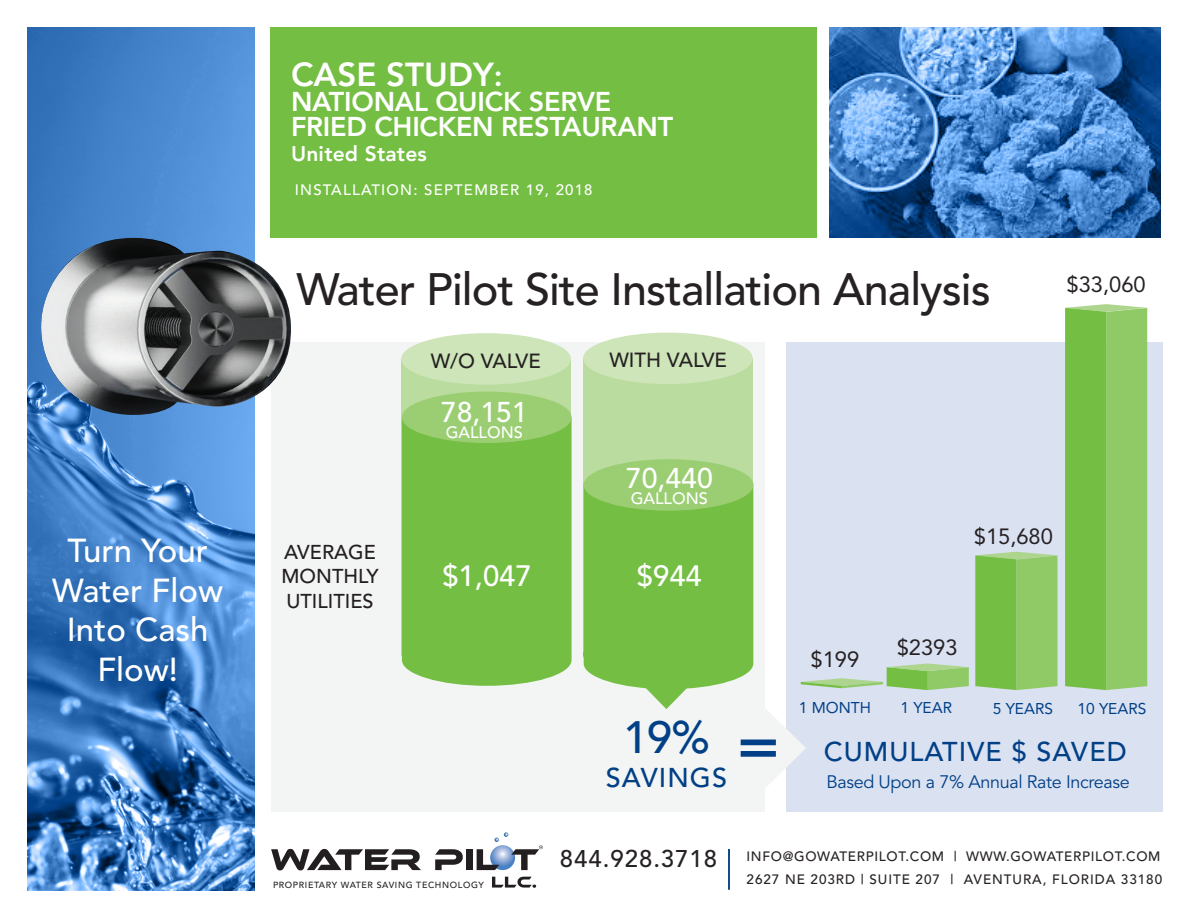
<style>
.page{position:relative;width:1188px;height:918px;background:#fff}
.page>*{position:absolute;margin:0;border:0;box-sizing:border-box;transform-origin:0 0}
.t1{font:500 45px "Avenir";letter-spacing:-.02em;color:#262123}
.t2{font:500 45px "Avenir";color:#014086}
.t3{font:500 33px/39.6px "Avenir";color:#fff;text-align:center}
.t4{font:800 33px "Avenir";color:#fff}
.t5{font:500 29.25px "Avenir";color:#fff}
.t6{font:500 28.35px "Avenir";color:#fff}
.t7{font:800 27px "Avenir";letter-spacing:-.01em;color:#fff}
.t8{font:500 27px "Avenir";letter-spacing:.04em;color:#014086}
.t9{font:500 24px "Avenir";letter-spacing:.04em;color:#262123}
.t10{font:21.9px "Avenir";color:#262123}
.t11{font:800 21px "Avenir";letter-spacing:.01em;color:#fff}
.t12{font:500 20.4px "Avenir";color:#262123}
.t13{font:500 19.95px/24.9px "Avenir";color:#231f20}
.t14{font:18px "Avenir";letter-spacing:-.02em;color:#014086}
.t15{font:500 16.35px "Avenir";color:#fff}
.t16{font:15.6px "Avenir";color:#014086}
.t17{font:500 15px "Avenir";letter-spacing:.08em;color:#fff}
.t18{font:500 13.5px "Avenir";letter-spacing:.07em;color:#262123}
.t19{font:500 13.5px "Avenir";letter-spacing:.05em;color:#262123}
.t20{font:500 8.85px "Avenir";letter-spacing:.07em;color:#231f20}
.s1{font-size:30px}
</style>
<div class="page">
<div style="left:271px;top:342px;width:493px;height:470px;background:#f3f4f4"></div>
<img style="left:27px;top:27px;width:228px;height:864px">
<div style="left:270px;top:27px;width:546px;height:211px;background:#74bf43"></div>
<img style="left:829px;top:27px;width:332px;height:211px">
<svg style="left:271px;top:849px;width:150px;height:21px"></svg>
<svg style="left:435px;top:849px;width:28px;height:21px"></svg>
<div style="left:466px;top:849px;width:7px;height:21px;background:#231f20"></div>
<svg style="left:492px;top:877px;width:44px;height:11px"></svg>
<svg style="left:477px;top:832px;width:66px;height:38px"></svg>
<img style="left:41px;top:238px;width:250px;height:177px">
<div style="left:786px;top:342px;width:376px;height:470px;background:#dae1f1"></div>
<svg style="left:975px;top:552px;width:82px;height:138px"></svg>
<svg style="left:1065px;top:304px;width:82px;height:386px"></svg>
<div style="left:401px;top:359px;width:170px;height:296px;background:#bbdc9f"></div>
<div style="left:401px;top:333px;width:170px;height:52px;background:#cee5b9;border-radius:50%"></div>
<div style="left:402px;top:420px;width:170px;height:266px;background:#74bf43"></div>
<div style="left:402px;top:392px;width:170px;height:51px;background:#9bce73;border-radius:50%"></div>
<div style="left:583px;top:358px;width:170px;height:297px;background:#bbdc9f"></div>
<div style="left:583px;top:333px;width:170px;height:51px;background:#cee5b9;border-radius:50%"></div>
<div style="left:584px;top:459px;width:169px;height:52px;background:#9bce73;border-radius:50%"></div>
<svg style="left:584px;top:483px;width:385px;height:306px"></svg>
<hr style="left:728px;top:849px;width:2px;height:41px;background:#014086">
<p class="t3" style="left:68px;top:532px;width:142px">Turn Your</p>
<p class="t3" style="left:52px;top:571px;width:172px">Water Flow<br>Into Cash<br>Flow!</p>
<p class="t4" style="left:291px;top:55px;width:213px">CASE STUDY<span class="s1">:</span></p>
<p class="t7" style="left:291px;top:86px;width:322px">NATIONAL QUICK SERVE</p>
<p class="t7" style="left:291px;top:111px;width:384px">FRIED CHICKEN RESTAURANT</p>
<p class="t11" style="left:291px;top:142px;width:137px">United States</p>
<p class="t17" style="left:295px;top:181px;width:299px">INSTALLATION: SEPTEMBER 19, 2018</p>
<p class="t1" style="left:296px;top:264px;width:696px">Water Pilot Site Installation Analysis</p>
<p class="t12" style="left:431px;top:349px;width:112px">W/O VALVE</p>
<p class="t12" style="left:609px;top:349px;width:119px">WITH VALVE</p>
<p class="t13" style="left:282px;top:540px;width:99px">AVERAGE<br>MONTHLY</p>
<p class="t13" style="left:286px;top:589px;width:89px">UTILITIES</p>
<p class="t6" style="left:441px;top:395px;width:88px">78,151</p>
<p class="t15" style="left:446px;top:423px;width:79px">GALLONS</p>
<p class="t6" style="left:626px;top:461px;width:88px">70,440</p>
<p class="t15" style="left:631px;top:489px;width:79px">GALLONS</p>
<p class="t5" style="left:442px;top:559px;width:91px">$1,047</p>
<p class="t5" style="left:637px;top:559px;width:67px">$944</p>
<p class="t10" style="left:811px;top:646px;width:50px">$199</p>
<p class="t10" style="left:974px;top:523px;width:81px">$15,680</p>
<p class="t10" style="left:897px;top:635px;width:62px">$2393</p>
<p class="t16" style="left:799px;top:698px;width:74px">1 MONTH</p>
<p class="t16" style="left:900px;top:699px;width:53px">1 YEAR</p>
<p class="t16" style="left:993px;top:700px;width:62px">5 YEARS</p>
<p class="t10" style="left:1067px;top:271px;width:81px">$33,060</p>
<p class="t16" style="left:1077px;top:700px;width:71px">10 YEARS</p>
<p class="t20" style="left:273px;top:880px;width:212px">PROPRIETARY WATER SAVING TECHNOLOGY</p>
<p class="t2" style="left:623px;top:711px;width:88px">19%</p>
<p class="t8" style="left:606px;top:762px;width:123px">SAVINGS</p>
<p class="t8" style="left:824px;top:736px;width:305px">CUMULATIVE $ SAVED</p>
<p class="t14" style="left:826px;top:771px;width:305px">Based Upon a 7% Annual Rate Increase</p>
<p class="t9" style="left:560px;top:845px;width:159px">844.928.3718</p>
<p class="t19" style="left:747px;top:848px;width:415px">INFO@GOWATERPILOT.COM | WWW.GOWATERPILOT.COM</p>
<p class="t18" style="left:747px;top:871px;width:417px">2627 NE 203RD | SUITE 207 | AVENTURA, FLORIDA 33180</p>
</div>
